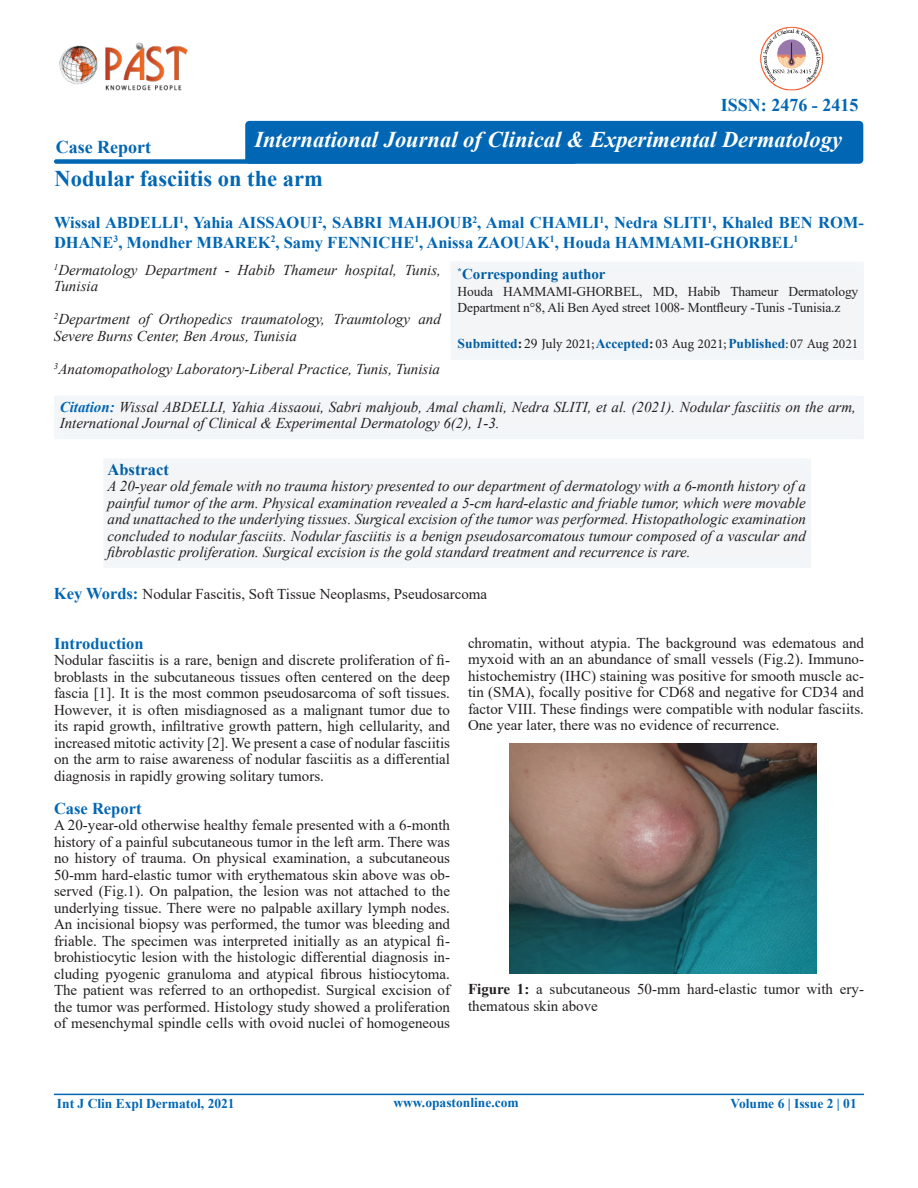
<style>
.page{position:relative;width:918px;height:1188px;background:#fff}
.page>*{position:absolute;margin:0;border:0;box-sizing:border-box;transform-origin:0 0}
.t1{font:italic 700 22.5px "Times New Roman";color:#fff}
.t2{font:700 22.5px "Times New Roman";color:#0166b3}
.t3{font:700 18px "Times New Roman";color:#0166b3}
.t4{font:700 16.5px/19.8px "Times New Roman";color:#0166b3}
.t5{font:700 16.5px "Times New Roman";color:#005ea4}
.t6{font:15px/16.5px "Times New Roman";color:#231f20;text-align:justify}
.t7{font:italic 15px/16.5px "Times New Roman";color:#231f20}
.t8{font:700 15px "Times New Roman";color:#005ea4}
.t9{font:13.5px/16.5px "Times New Roman";letter-spacing:-.01em;color:#231f20}
.t10{font:700 13.5px "Times New Roman";color:#0166b3}
.t11{font:13.5px "Minion Pro";color:#231f20}
.s1{font-family:"Times New Roman";font-weight:700;color:#005ea4}
.s2{font-family:"Times New Roman";font-weight:700}
.s3{font-family:"Times New Roman"}
.s4{font-weight:700;color:#0166b3}
.s5{font-weight:700;font-size:16.5px;color:#0166b3}
.s6{font-weight:700}
</style>
<div class="page">
<div style="left:245px;top:121px;width:618px;height:43px;background:#0166b3;border-radius:4px"></div>
<div style="left:54px;top:159px;width:523px;height:5px;background:#0166b3;border-radius:2px"></div>
<hr style="left:54px;top:1094px;width:810px;height:1px;background:#0166b3">
<div style="left:446px;top:256px;width:420px;height:106px;background:#f3f5f7"></div>
<div style="left:100px;top:452px;width:713px;height:118px;background:#f3f5f7"></div>
<img style="left:760px;top:26px;width:64px;height:65px">
<img style="left:59px;top:42px;width:129px;height:49px">
<div style="left:52px;top:390px;width:814px;height:51px;background:#f3f6f9"></div>
<img style="left:509px;top:743px;width:308px;height:231px">
<p class="t3" style="left:56px;top:134px;width:97px">Case Report</p>
<p class="t3" style="left:721px;top:92px;width:139px">ISSN: 2476 - 2415</p>
<p class="t1" style="left:254px;top:124px;width:589px">International Journal of Clinical &amp; Experimental Dermatology</p>
<p class="t2" style="left:55px;top:162px;width:270px">Nodular fasciitis on the arm</p>
<p class="t4" style="left:54px;top:212px;width:811px">Wissal ABDELLI<sup>1</sup>, Yahia AISSAOUI<sup>2</sup>, SABRI MAHJOUB<sup>2</sup>, Amal CHAMLI<sup>1</sup>, Nedra SLITI<sup>1</sup>, Khaled BEN ROM-<br>DHANE<sup>3</sup>, Mondher MBAREK<sup>2</sup>, Samy FENNICHE<sup>1</sup>, Anissa ZAOUAK<sup>1</sup>, Houda HAMMAMI-GHORBEL<sup>1</sup></p>
<p class="t7" style="left:54px;top:261px;width:389px"><sup>1</sup>Dermatology Department - Habib Thameur hospital, Tunis,<br>Tunisia</p>
<p class="t7" style="left:54px;top:311px;width:389px"><sup>2</sup>Department of Orthopedics traumatology, Traumtology and<br>Severe Burns Center, Ben Arous, Tunisia</p>
<p class="t7" style="left:54px;top:360px;width:388px"><sup>3</sup>Anatomopathology Laboratory-Liberal Practice, Tunis, Tunisia</p>
<p class="t8" style="left:458px;top:263px;width:149px"><sup>*</sup>Corresponding author</p>
<p class="t9" style="left:458px;top:282px;width:402px">Houda HAMMAMI-GHORBEL, MD, Habib Thameur Dermatology<br>Department n°8, Ali Ben Ayed street 1008- Montfleury -Tunis -Tunisia.z</p>
<p class="t11" style="left:458px;top:335px;width:402px"><span class="s1">Submitted</span><span class="s2">:</span> <span class="s3">29</span> July 2021;<span class="s1">Accepted</span><span class="s2">:</span> 03 Aug 2021; <span class="s1">Published</span>: 07 Aug 2021</p>
<p class="t7" style="left:60px;top:398px;width:798px"><span class="s4">Citation:</span> Wissal ABDELLI, Yahia Aissaoui, Sabri mahjoub, Amal chamli, Nedra SLITI, et al. (2021). Nodular fasciitis on the arm,<br>International Journal of Clinical &amp; Experimental Dermatology 6(2), 1-3.</p>
<p class="t5" style="left:108px;top:457px;width:63px">Abstract</p>
<p class="t7" style="left:108px;top:478px;width:700px;text-align:justify">A 20-year old female with no trauma history presented to our department of dermatology with a 6-month history of a painful tumor of the arm. Physical examination revealed a 5-cm hard-elastic and friable tumor, which were movable and unattached to the underlying tissues. Surgical excision of the tumor was performed. Histopathologic examination concluded to nodular fasciits. Nodular fasciitis is a benign pseudosarcomatous tumour composed of a vascular and fibroblastic proliferation. Surgical excision is the gold standard treatment and recurrence is rare.</p>
<p class="t6" style="left:54px;top:586px;width:435px"><span class="s5">Key Words:</span> Nodular Fascitis, Soft Tissue Neoplasms, Pseudosarcoma</p>
<p class="t4" style="left:54px;top:633px;width:91px">Introduction</p>
<p class="t6" style="left:54px;top:651px;width:398px">Nodular fasciitis is a rare, benign and discrete proliferation of fi&shy;broblasts in the subcutaneous tissues often centered on the deep fascia [1]. It is the most common pseudosarcoma of soft tissues.<br>However, it is often misdiagnosed as a malignant tumor due to its rapid growth, infiltrative growth pattern, high cellularity, and increased mitotic activity [2]. We present a case of nodular fasciitis on the arm to raise awareness of nodular fasciitis as a differential diagnosis in rapidly growing solitary tumors.</p>
<p class="t4" style="left:54px;top:798px;width:89px">Case Report</p>
<p class="t6" style="left:54px;top:816px;width:398px">A 20-year-old otherwise healthy female presented with a 6-month history of a painful subcutaneous tumor in the left arm. There was no history of trauma. On physical examination, a subcutaneous 50-mm hard-elastic tumor with erythematous skin above was ob&shy;served (Fig.1). On palpation, the lesion was not attached to the underlying tissue. There were no palpable axillary lymph nodes.<br>An incisional biopsy was performed, the tumor was bleeding and friable. The specimen was interpreted initially as an atypical fi&shy;brohistiocytic lesion with the histologic differential diagnosis in&shy;cluding pyogenic granuloma and atypical fibrous histiocytoma.<br>The patient was referred to an orthopedist. Surgical excision of the tumor was performed. Histology study showed a proliferation of mesenchymal spindle cells with ovoid nuclei of homogeneous</p>
<p class="t6" style="left:468px;top:634px;width:398px">chromatin, without atypia. The background was edematous and myxoid with an an abundance of small vessels (Fig.2). Immuno&shy;histochemistry (IHC) staining was positive for smooth muscle ac&shy;tin (SMA), focally positive for CD68 and negative for CD34 and factor VIII. These findings were compatible with nodular fasciits.<br>One year later, there was no evidence of recurrence.</p>
<p class="t6" style="left:468px;top:981px;width:397px"><span class="s6">Figure 1:</span> a subcutaneous 50-mm hard-elastic tumor with ery&shy;thematous skin above</p>
<p class="t10" style="left:57px;top:1094px;width:179px">Int J Clin Expl Dermatol, 2021</p>
<p class="t10" style="left:393px;top:1093px;width:127px">www.opastonline.com</p>
<p class="t10" style="left:731px;top:1094px;width:128px">Volume 6 | Issue 2 | 01</p>
</div>
